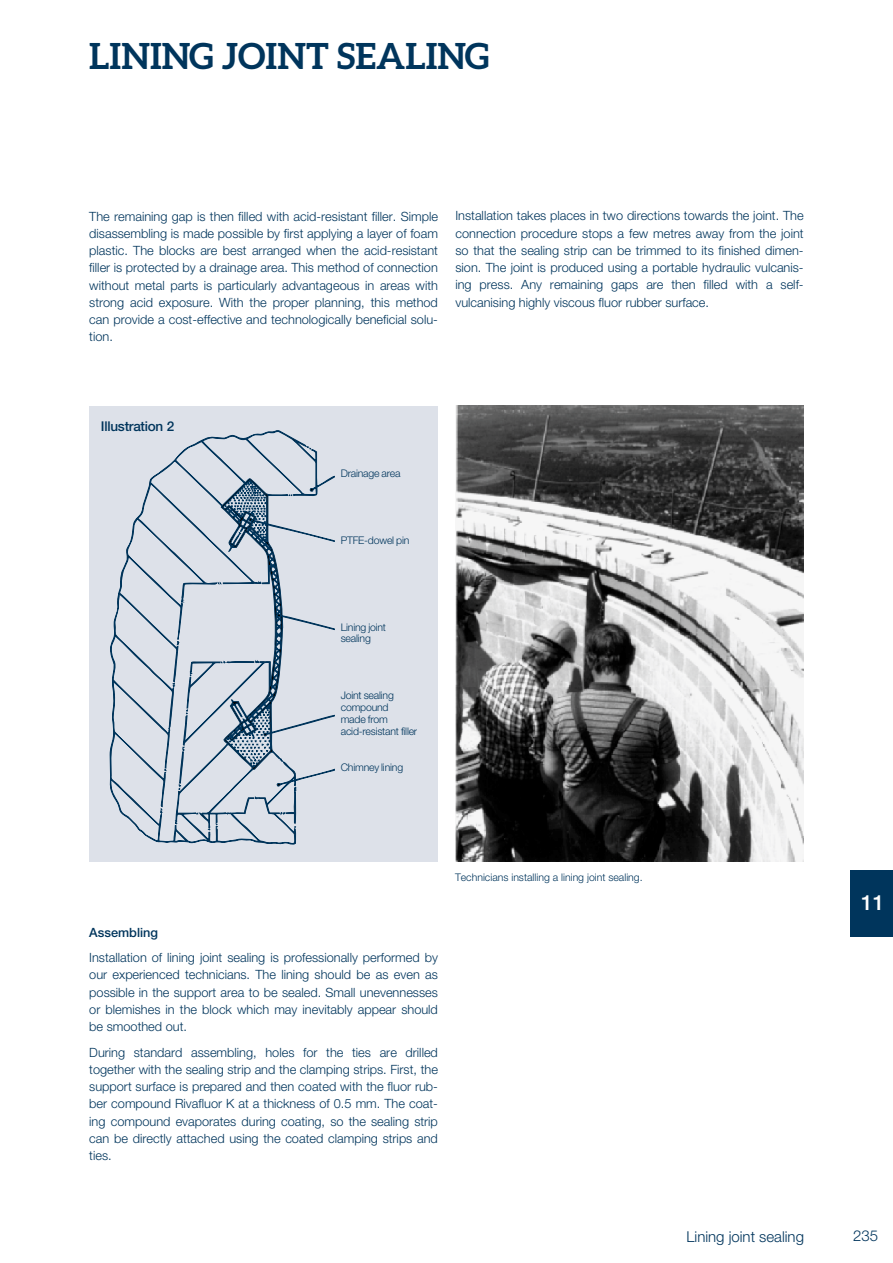
<style>
.page{position:relative;width:893px;height:1263px;background:#fff}
.page>*{position:absolute;margin:0;border:0;box-sizing:border-box;transform-origin:0 0}
.t1{font:700 36px "Aleo";color:#00355c}
.t2{font:700 21px "Helvetica Neue LT Pro";color:#fff}
.t3{font:15px "Helvetica Neue LT Pro";color:#00355c}
.t4{font:700 13.5px "Helvetica Neue LT Pro";letter-spacing:-.02em;color:#00355c}
.t5{font:12.75px/17.2px "Helvetica Neue LT Pro";color:#00355c;text-align:justify}
.t6{font:10.5px/12px "Helvetica Neue LT Pro";letter-spacing:-.02em;color:#00355c}
.t7{font:10.5px "Helvetica Neue LT Pro";color:#00355c}
.s1{font-weight:700}
</style>
<div class="page">
<div style="left:89px;top:406px;width:349px;height:455px;background:#dde1e9"></div>
<img style="left:455px;top:406px;width:349px;height:455px">
<svg style="left:108px;top:430px;width:227px;height:432px"></svg>
<div style="left:851px;top:870px;width:42px;height:67px;background:#00355c"></div>
<p class="t1" style="left:89px;top:40px;width:401px">LINING JOINT SEALING</p>
<p class="t5" style="left:89px;top:209px;width:350px">The remaining gap is then filled with acid-resistant filler. Simple disassembling is made possible by first applying a layer of foam plastic. The blocks are best arranged when the acid-resistant filler is protected by a drainage area. This method of connection without metal parts is particularly advantageous in areas with strong acid exposure. With the proper planning, this method can provide a cost-effective and technologically beneficial solu&shy;tion.</p>
<p class="t5" style="left:455px;top:209px;width:350px">Installation takes places in two directions towards the joint. The connection procedure stops a few metres away from the joint so that the sealing strip can be trimmed to its finished dimen&shy;sion. The joint is produced using a portable hydraulic vulcanis&shy;ing press. Any remaining gaps are then filled with a self&shy;vulcanising highly viscous fluor rubber surface.</p>
<p class="t4" style="left:101px;top:421px;width:75px">Illustration 2</p>
<p class="t6" style="left:341px;top:468px;width:61px">Drainage area</p>
<p class="t6" style="left:341px;top:536px;width:70px">PTFE-dowel pin</p>
<p class="t6" style="left:341px;top:623px;width:47px;line-height:10.8px">Lining joint sealing</p>
<p class="t6" style="left:341px;top:691px;width:78px">Joint sealing compound<br>made from acid-resistant filler</p>
<p class="t6" style="left:341px;top:763px;width:64px">Chimney lining</p>
<p class="t7" style="left:455px;top:874px;width:189px">Technicians installing a lining joint sealing.</p>
<p class="t5" style="left:89px;top:921px;width:350px;line-height:25.5px"><span class="s1">Assembling<br></span>Installation of lining joint sealing is professionally performed by</p>
<p class="t5" style="left:89px;top:968px;width:350px">our experienced technicians. The lining should be as even as possible in the support area to be sealed. Small unevennesses or blemishes in the block which may inevitably appear should be smoothed out.</p>
<p class="t5" style="left:89px;top:1045px;width:350px">During standard assembling, holes for the ties are drilled together with the sealing strip and the clamping strips. First, the support surface is prepared and then coated with the fluor rub&shy;ber compound Rivafluor K at a thickness of 0.5 mm. The coat&shy;ing compound evaporates during coating, so the sealing strip can be directly attached using the coated clamping strips and ties.</p>
<p class="t3" style="left:686px;top:1231px;width:119px">Lining joint sealing</p>
<p class="t2" style="left:861px;top:895px;width:25px">11</p>
<p class="t3" style="left:853px;top:1231px;width:27px">235</p>
</div>
